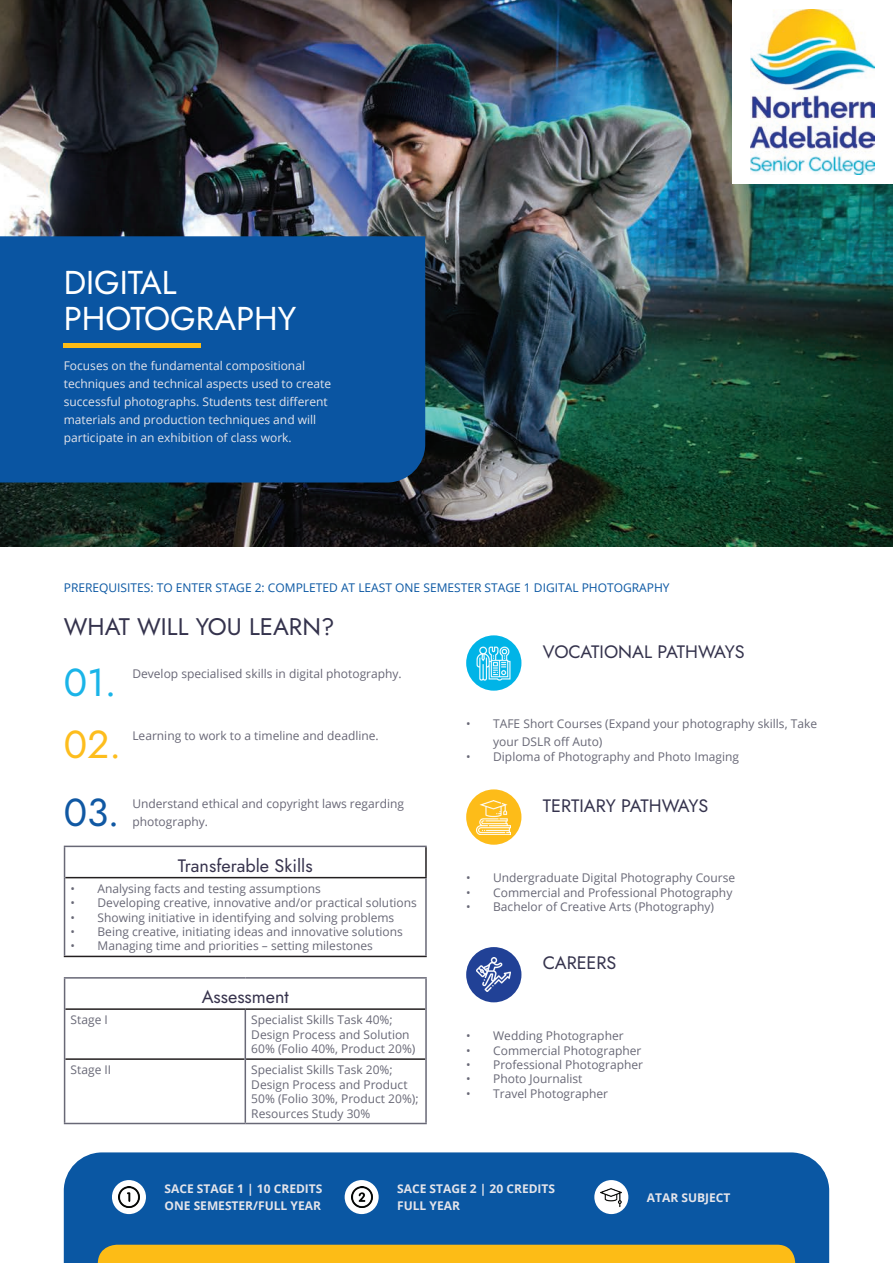
<style>
.page{position:relative;width:893px;height:1263px;background:#fff}
.page>*{position:absolute;margin:0;border:0;box-sizing:border-box;transform-origin:0 0}
.t1{font:39px "Jost";color:#1058a3}
.t2{font:39px "Jost";color:#fdbd1d}
.t3{font:39px "Jost";color:#1ab4e8}
.t4{font:33px/36px "Jost";color:#fff}
.t5{font:24px "Jost";color:#35334d}
.t6{font:18px "Jost";color:#35334d}
.t7{font:18px "Jost";color:#37334d}
.t8{font:12px/14.4px "Open Sans";color:#686876}
.t9{font:12px/18px "Open Sans";color:#e4e4ea}
.t10{font:12px "Open Sans";color:#686776}
.t11{font:700 12px/16.5px "Open Sans";color:#e4e4ea}
.t12{font:12px "Open Sans";color:#0a57a3}
</style>
<div class="page">
<img style="left:0;top:0;width:893px;height:546px">
<div style="left:64px;top:1152px;width:765px;height:111px;background:#0a57a3"></div>
<div style="left:98px;top:1245px;width:697px;height:18px;background:#fdbc16"></div>
<div style="left:0;top:236px;width:425px;height:246px;background:#0a55a2"></div>
<div style="left:64px;top:343px;width:137px;height:5px;background:#fdbc16"></div>
<div style="left:112px;top:1180px;width:34px;height:34px;background:#fff;border-radius:50%"></div>
<img style="left:118px;top:1186px;width:22px;height:22px">
<div style="left:345px;top:1180px;width:34px;height:34px;background:#fff;border-radius:50%"></div>
<img style="left:351px;top:1186px;width:21px;height:22px">
<div style="left:594px;top:1180px;width:34px;height:34px;background:#fff;border-radius:50%"></div>
<img style="left:601px;top:1188px;width:21px;height:19px">
<div style="left:733px;top:0;width:160px;height:184px;background:#fff"></div>
<img style="left:751px;top:9px;width:124px;height:165px">
<hr style="left:65px;top:1008px;width:180px;height:2px;background:#231f20">
<hr style="left:245px;top:1008px;width:180px;height:2px;background:#231f20">
<hr style="left:65px;top:1058px;width:180px;height:2px;background:#231f20">
<hr style="left:246px;top:1058px;width:179px;height:2px;background:#231f20">
<hr style="left:245px;top:1010px;width:1px;height:49px;background:#686876">
<hr style="left:245px;top:1059px;width:1px;height:64px;background:#686876">
<hr style="left:64px;top:977px;width:181px;height:1px;background:#686876">
<hr style="left:64px;top:978px;width:1px;height:31px;background:#686876">
<hr style="left:245px;top:977px;width:182px;height:1px;background:#686876">
<hr style="left:425px;top:978px;width:2px;height:31px;background:#686876">
<hr style="left:64px;top:1009px;width:1px;height:50px;background:#686876">
<hr style="left:425px;top:1009px;width:2px;height:50px;background:#686876">
<hr style="left:64px;top:1059px;width:1px;height:64px;background:#686876">
<hr style="left:425px;top:1059px;width:2px;height:64px;background:#686876">
<hr style="left:64px;top:1123px;width:181px;height:1px;background:#686876">
<hr style="left:245px;top:1123px;width:182px;height:1px;background:#686876">
<hr style="left:425px;top:847px;width:2px;height:30px;background:#231f20">
<hr style="left:65px;top:877px;width:362px;height:1px;background:#231f20">
<hr style="left:64px;top:956px;width:363px;height:1px;background:#231f20">
<hr style="left:425px;top:878px;width:2px;height:78px;background:#686876">
<hr style="left:64px;top:846px;width:363px;height:1px;background:#686876">
<hr style="left:64px;top:847px;width:1px;height:31px;background:#686876">
<hr style="left:64px;top:878px;width:1px;height:78px;background:#686876">
<div style="left:466px;top:789px;width:55px;height:56px;background:#fdbc19;border-radius:50%"></div>
<img style="left:477px;top:800px;width:34px;height:34px">
<div style="left:466px;top:635px;width:55px;height:56px;background:#00b4e7;border-radius:50%"></div>
<img style="left:477px;top:646px;width:34px;height:34px">
<div style="left:466px;top:947px;width:55px;height:55px;background:#214196;border-radius:50%"></div>
<img style="left:477px;top:958px;width:34px;height:34px">
<h2 class="t4" style="left:64px;top:264px;width:234px">DIGITAL<br>PHOTOGRAPHY</h2>
<p class="t9" style="left:64px;top:357px;width:269px">Focuses on the fundamental compositional techniques and technical aspects used to create successful photographs. Students test different materials and production techniques and will participate in an exhibition of class work.</p>
<p class="t12" style="left:64px;top:579px;width:607px">PREREQUISITES: TO ENTER STAGE 2: COMPLETED AT LEAST ONE SEMESTER STAGE 1 DIGITAL PHOTOGRAPHY</p>
<h3 class="t5" style="left:64px;top:610px;width:272px">WHAT WILL YOU LEARN?</h3>
<h1 class="t3" style="left:64px;top:656px;width:54px">01.</h1>
<p class="t10" style="left:132px;top:666px;width:271px">Develop specialised skills in digital photography.</p>
<h1 class="t2" style="left:64px;top:718px;width:59px">02.</h1>
<p class="t10" style="left:132px;top:727px;width:248px">Learning to work to a timeline and deadline.</p>
<h1 class="t1" style="left:64px;top:785px;width:57px">03.</h1>
<p class="t10" style="left:132px;top:795px;width:273px">Understand ethical and copyright laws regarding</p>
<p class="t10" style="left:132px;top:813px;width:77px">photography.</p>
<h3 class="t7" style="left:178px;top:853px;width:136px">Transferable Skills</h3>
<p class="t8" style="left:71px;top:881px;width:252px">• Analysing facts and testing assumptions</p>
<p class="t8" style="left:71px;top:895px;width:348px">• Developing creative, innovative and/or practical solutions</p>
<p class="t8" style="left:71px;top:910px;width:325px">• Showing initiative in identifying and solving problems</p>
<p class="t8" style="left:71px;top:924px;width:334px">• Being creative, initiating ideas and innovative solutions</p>
<p class="t8" style="left:71px;top:938px;width:304px">• Managing time and priorities – setting milestones</p>
<h3 class="t7" style="left:202px;top:984px;width:89px">Assessment</h3>
<p class="t8" style="left:71px;top:1012px;width:39px">Stage I</p>
<p class="t8" style="left:251px;top:1012px;width:166px">Specialist Skills Task 40%;<br>Design Process and Solution<br>60% (Folio 40%, Product 20%)</p>
<p class="t8" style="left:71px;top:1062px;width:42px">Stage II</p>
<p class="t8" style="left:251px;top:1062px;width:169px">Specialist Skills Task 20%;<br>Design Process and Product<br>50% (Folio 30%, Product 20%);<br>Resources Study 30%</p>
<h3 class="t6" style="left:543px;top:639px;width:203px">VOCATIONAL PATHWAYS</h3>
<p class="t8" style="left:493px;top:715px;width:325px;line-height:18px;text-indent:-27px">• TAFE Short Courses (Expand your photography skills, Take your DSLR off Auto)</p>
<p class="t8" style="left:466px;top:749px;width:274px">• Diploma of Photography and Photo Imaging</p>
<h3 class="t6" style="left:543px;top:793px;width:167px">TERTIARY PATHWAYS</h3>
<p class="t8" style="left:466px;top:871px;width:271px">• Undergraduate Digital Photography Course</p>
<p class="t8" style="left:466px;top:885px;width:268px">• Commercial and Professional Photography</p>
<p class="t8" style="left:466px;top:899px;width:249px">• Bachelor of Creative Arts (Photography)</p>
<h3 class="t6" style="left:543px;top:951px;width:75px">CAREERS</h3>
<p class="t8" style="left:466px;top:1028px;width:159px">• Wedding Photographer</p>
<p class="t8" style="left:466px;top:1043px;width:177px">• Commercial Photographer</p>
<p class="t8" style="left:466px;top:1057px;width:178px">• Professional Photographer</p>
<p class="t8" style="left:466px;top:1071px;width:118px">• Photo Journalist</p>
<p class="t8" style="left:466px;top:1086px;width:143px">• Travel Photographer</p>
<p class="t11" style="left:165px;top:1180px;width:159px">SACE STAGE 1 | 10 CREDITS<br>ONE SEMESTER/FULL YEAR</p>
<p class="t11" style="left:397px;top:1180px;width:159px">SACE STAGE 2 | 20 CREDITS<br>FULL YEAR</p>
<p class="t11" style="left:647px;top:1189px;width:85px">ATAR SUBJECT</p>
</div>
